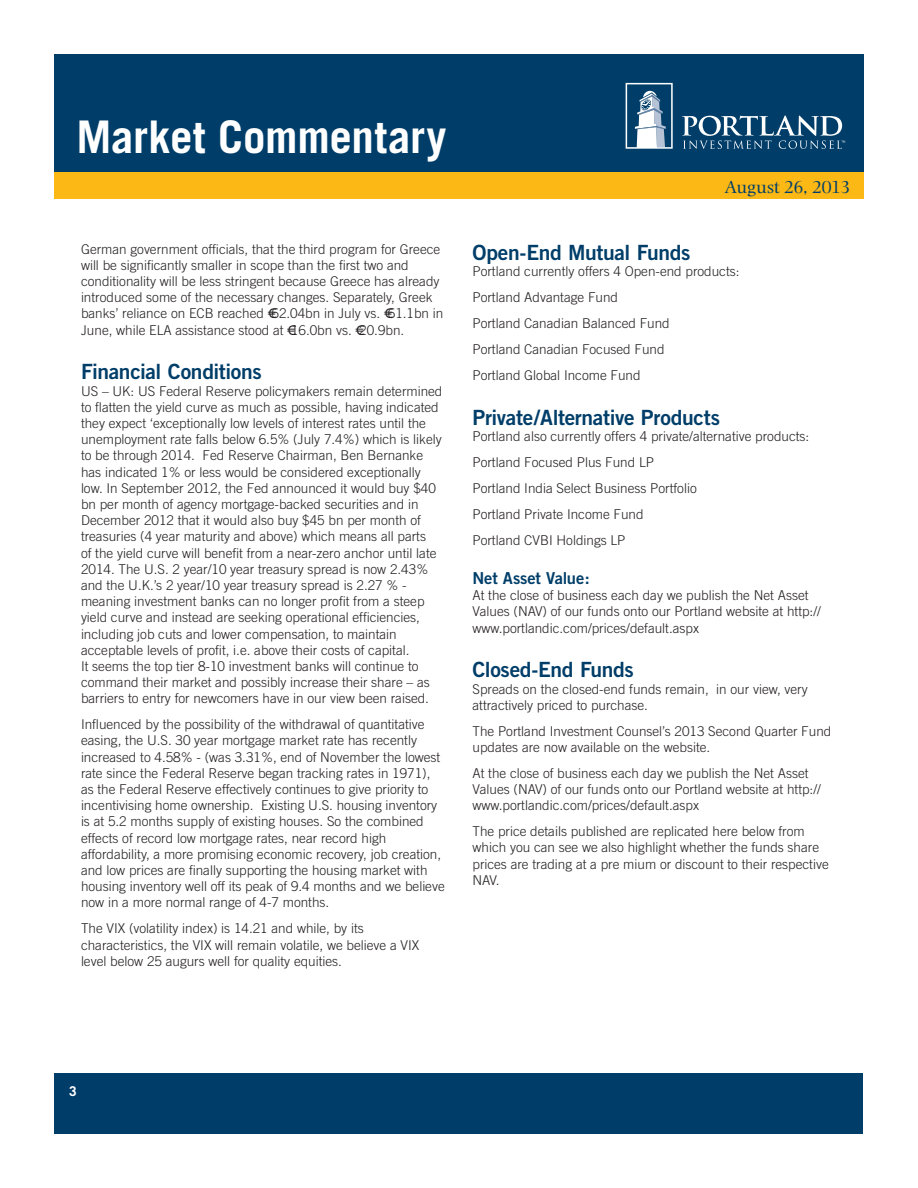
<style>
.page{position:relative;width:918px;height:1188px;background:#fff}
.page>*{position:absolute;margin:0;border:0;box-sizing:border-box;transform-origin:0 0}
.t1{font:700 45px "Trade Gothic";letter-spacing:-.005em;color:#fff}
.Article_-_Sub-head{font:21px "Trade Gothic Bold Two";letter-spacing:-.015em;color:#003e69}
.t2{font:18px "Photina";letter-spacing:-.025em;color:#003e69}
.Article_-_Sub-sub-he{font:16.5px "Trade Gothic Bold Two";letter-spacing:-.01em;color:#003e69}
.Article_-_Body{font:300 13.5px/16.2px "Trade Gothic";color:#231f20}
.t3{font:700 13.5px "Trade Gothic";color:#fff}
</style>
<div class="page">
<div style="left:55px;top:1073px;width:808px;height:60px;background:#003e69"></div>
<div style="left:54px;top:54px;width:810px;height:142px;background:#003e69"></div>
<svg style="left:626px;top:83px;width:47px;height:66px"></svg>
<svg style="left:682px;top:115px;width:163px;height:34px"></svg>
<div style="left:54px;top:172px;width:810px;height:28px;background:#fcb814"></div>
<h1 class="t1" style="left:76px;top:109px;width:371px">Market Commentary</h1>
<p class="Article_-_Body" style="left:81px;top:241px;width:364px">German government officials, that the third program for Greece will be significantly smaller in scope than the first two and conditionality will be less stringent because Greece has already introduced some of the necessary changes. Separately, Greek banks’ reliance on ECB reached €62.04bn in July vs. €61.1bn in June, while ELA assistance stood at €16.0bn vs. €20.9bn.</p>
<p class="Article_-_Sub-head" style="left:81px;top:359px;width:182px">Financial Conditions</p>
<p class="Article_-_Body" style="left:81px;top:382px;width:363px">US – UK: US Federal Reserve policymakers remain determined to flatten the yield curve as much as possible, having indicated they expect ‘exceptionally low levels of interest rates until the unemployment rate falls below 6.5% (July 7.4%) which is likely to be through 2014. Fed Reserve Chairman, Ben Bernanke has indicated 1% or less would be considered exceptionally low. In September 2012, the Fed announced it would buy $40 bn per month of agency mortgage-backed securities and in December 2012 that it would also buy $45 bn per month of treasuries (4 year maturity and above) which means all parts<br>of the yield curve will benefit from a near-zero anchor until late 2014. The U.S. 2 year/10 year treasury spread is now 2.43% and the U.K.’s 2 year/10 year treasury spread is 2.27 % - meaning investment banks can no longer profit from a steep yield curve and instead are seeking operational efficiencies, including job cuts and lower compensation, to maintain acceptable levels of profit, i.e. above their costs of capital.<br>It seems the top tier 8-10 investment banks will continue to command their market and possibly increase their share – as barriers to entry for newcomers have in our view been raised.</p>
<p class="Article_-_Body" style="left:81px;top:716px;width:365px">Influenced by the possibility of the withdrawal of quantitative easing, the U.S. 30 year mortgage market rate has recently increased to 4.58% - (was 3.31%, end of November the lowest rate since the Federal Reserve began tracking rates in 1971), as the Federal Reserve effectively continues to give priority to incentivising home ownership. Existing U.S. housing inventory is at 5.2 months supply of existing houses. So the combined effects of record low mortgage rates, near record high affordability, a more promising economic recovery, job creation, and low prices are finally supporting the housing market with housing inventory well off its peak of 9.4 months and we believe now in a more normal range of 4-7 months.</p>
<p class="Article_-_Body" style="left:81px;top:920px;width:340px">The VIX (volatility index) is 14.21 and while, by its characteristics, the VIX will remain volatile, we believe a VIX level below 25 augurs well for quality equities.</p>
<p class="t2" style="left:724px;top:177px;width:128px">August 26, 2013</p>
<p class="Article_-_Sub-head" style="left:472px;top:239px;width:220px">Open-End Mutual Funds</p>
<p class="Article_-_Body" style="left:472px;top:263px;width:269px">Portland currently offers 4 Open-end products:</p>
<p class="Article_-_Body" style="left:472px;top:289px;width:147px">Portland Advantage Fund</p>
<p class="Article_-_Body" style="left:472px;top:315px;width:199px">Portland Canadian Balanced Fund</p>
<p class="Article_-_Body" style="left:472px;top:341px;width:194px">Portland Canadian Focused Fund</p>
<p class="Article_-_Body" style="left:472px;top:367px;width:170px">Portland Global Income Fund</p>
<p class="Article_-_Sub-head" style="left:472px;top:404px;width:249px">Private/Alternative Products</p>
<p class="Article_-_Body" style="left:472px;top:428px;width:338px">Portland also currently offers 4 private/alternative products:</p>
<p class="Article_-_Body" style="left:472px;top:454px;width:183px">Portland Focused Plus Fund LP</p>
<p class="Article_-_Body" style="left:472px;top:480px;width:226px">Portland India Select Business Portfolio</p>
<p class="Article_-_Body" style="left:472px;top:506px;width:173px">Portland Private Income Fund</p>
<p class="Article_-_Body" style="left:472px;top:532px;width:155px">Portland CVBI Holdings LP</p>
<p class="Article_-_Sub-sub-he" style="left:472px;top:568px;width:119px">Net Asset Value:</p>
<p class="Article_-_Body" style="left:472px;top:587px;width:350px">At the close of business each day we publish the Net Asset<br>Values (NAV) of our funds onto our Portland website at http:// www.portlandic.com/prices/default.aspx</p>
<p class="Article_-_Sub-head" style="left:472px;top:657px;width:163px">Closed-End Funds</p>
<p class="Article_-_Body" style="left:472px;top:680px;width:337px">Spreads on the closed-end funds remain, in our view, very attractively priced to purchase.</p>
<p class="Article_-_Body" style="left:472px;top:723px;width:360px">The Portland Investment Counsel’s 2013 Second Quarter Fund updates are now available on the website.</p>
<p class="Article_-_Body" style="left:472px;top:765px;width:350px">At the close of business each day we publish the Net Asset<br>Values (NAV) of our funds onto our Portland website at http:// www.portlandic.com/prices/default.aspx</p>
<p class="Article_-_Body" style="left:472px;top:823px;width:358px">The price details published are replicated here below from which you can see we also highlight whether the funds share prices are trading at a pre mium or discount to their respective NAV.</p>
<p class="t3" style="left:69px;top:1083px;width:9px">3</p>
</div>
